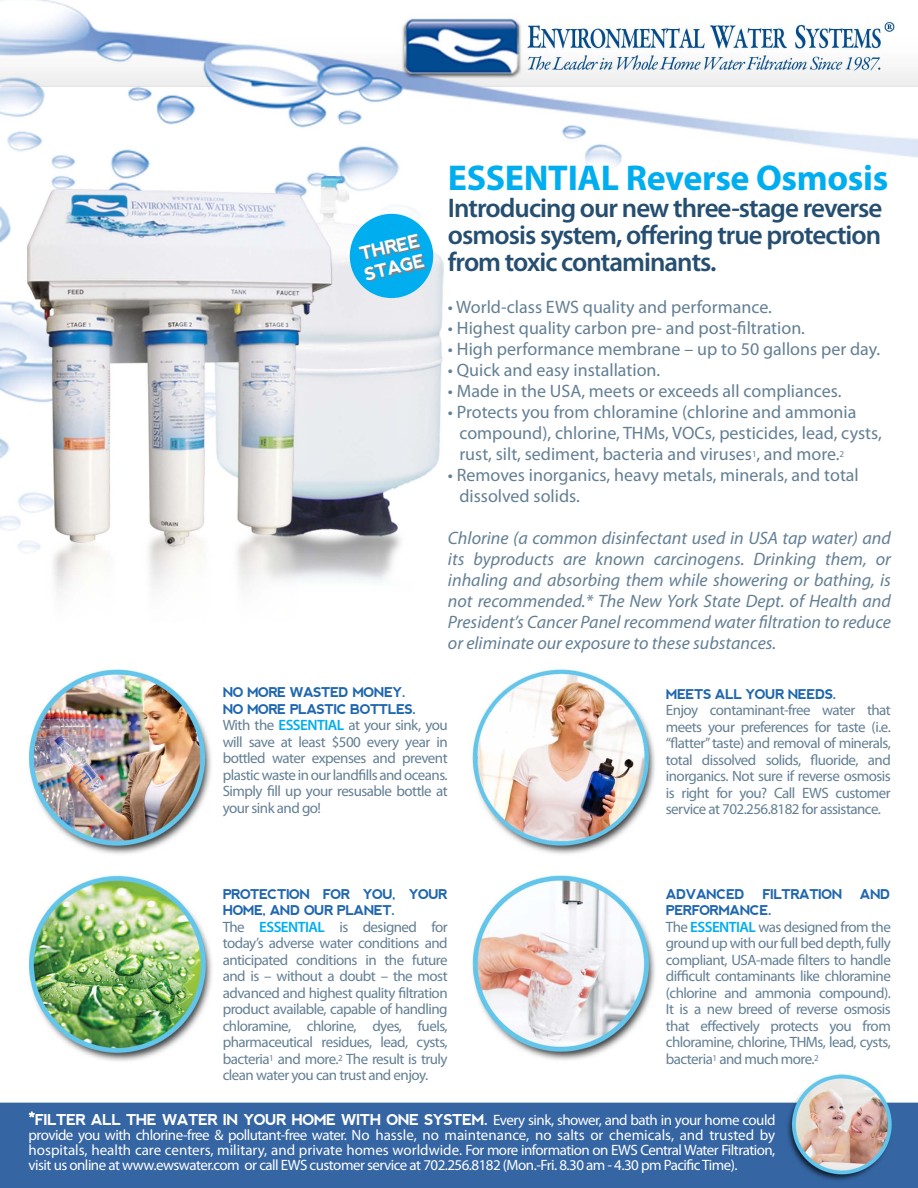
<style>
.page{position:relative;width:918px;height:1188px;background:#fff}
.page>*{position:absolute;margin:0;border:0;box-sizing:border-box;transform-origin:0 0}
.t1{font:700 36px "Myriad Pro";letter-spacing:-.01em;color:#00aeef}
.t2{font:600 27px/27px "Myriad Pro";letter-spacing:-.035em;color:#254e70;text-align:justify}
.t3{font:18px "Myriad Pro";color:#637f94}
.t4{font:italic 18px/21px "Myriad Pro";color:#637f94;text-align:justify}
.t5{font:700 18px "nevis";color:#fff}
.t6{font:15px/16.5px "Myriad Pro";letter-spacing:-.035em;color:#637f94;text-align:justify}
.t7{font:15px/15px "Myriad Pro";letter-spacing:-.035em;color:#fff;text-align:justify}
.t8{font:700 13.5px/16.5px "nevis";letter-spacing:-.05em;color:#1e66b0}
.s1{font-weight:600;color:#00aeef}
.s2{font-family:"nevis";font-weight:700;font-size:16.5px}
.s3{font-family:"nevis";font-weight:700}
</style>
<div class="page">
<img style="left:0;top:0;width:918px;height:1188px">
<svg style="left:28px;top:1111px;width:7px;height:7px"></svg>
<div style="left:350px;top:214px;width:83px;height:84px;background:#00aeef;border-radius:50%"></div>
<p class="t5" style="left:358px;top:244px;width:63px;rotate:-13deg">THREE</p>
<p class="t5" style="left:362px;top:264px;width:63px;rotate:-13deg">STAGE</p>
<p class="t1" style="left:448px;top:154px;width:442px">ESSENTIAL Reverse Osmosis</p>
<p class="t2" style="left:448px;top:193px;width:436px">Introducing our new three-stage reverse osmosis system, offering true protection from toxic contaminants.</p>
<p class="t3" style="left:448px;top:296px;width:325px">• World-class EWS quality and performance.</p>
<p class="t3" style="left:448px;top:317px;width:359px">• Highest quality carbon pre- and post-filtration.</p>
<p class="t3" style="left:448px;top:338px;width:434px">• High performance membrane – up to 50 gallons per day.</p>
<p class="t3" style="left:448px;top:359px;width:214px">• Quick and easy installation.</p>
<p class="t3" style="left:448px;top:380px;width:395px">• Made in the USA, meets or exceeds all compliances.</p>
<p class="t3" style="left:448px;top:401px;width:410px">• Protects you from chloramine (chlorine and ammonia</p>
<p class="t3" style="left:459px;top:422px;width:424px">compound), chlorine, THMs, VOCs, pesticides, lead, cysts,</p>
<p class="t3" style="left:459px;top:443px;width:386px">rust, silt, sediment, bacteria and viruses<sup>1</sup>, and more.<sup>2</sup></p>
<p class="t3" style="left:448px;top:464px;width:412px">• Removes inorganics, heavy metals, minerals, and total</p>
<p class="t3" style="left:459px;top:485px;width:122px">dissolved solids.</p>
<p class="t4" style="left:448px;top:527px;width:445px">Chlorine (a common disinfectant used in USA tap water) and its byproducts are known carcinogens. Drinking them, or inhaling and absorbing them while showering or bathing, is not recommended.* The New York State Dept. of Health and President’s Cancer Panel recommend water filtration to reduce or eliminate our exposure to these substances.</p>
<p class="t8" style="left:223px;top:684px;width:185px">NO MORE WASTED MONEY.</p>
<p class="t8" style="left:223px;top:701px;width:195px">NO MORE PLASTIC BOTTLES.</p>
<p class="t6" style="left:223px;top:717px;width:227px">With the <span class="s1">ESSENTIAL</span> at your sink, you will save at least $500 every year in bottled water expenses and prevent plastic waste in our landfills and oceans.<br>Simply fill up your resusable bottle at your sink and go!</p>
<p class="t8" style="left:223px;top:886px;width:227px">PROTECTION FOR YOU, YOUR<br>HOME, AND OUR PLANET.</p>
<p class="t6" style="left:223px;top:918px;width:227px">The <span class="s1">ESSENTIAL</span> is designed for today’s adverse water conditions and anticipated conditions in the future and is – without a doubt – the most advanced and highest quality filtration product available, capable of handling chloramine, chlorine, dyes, fuels, pharmaceutical residues, lead, cysts, bacteria<sup>1</sup> and more.<sup>2</sup> The result is truly clean water you can trust and enjoy.</p>
<p class="t8" style="left:666px;top:686px;width:172px">MEETS ALL YOUR NEEDS.</p>
<p class="t6" style="left:666px;top:702px;width:227px">Enjoy contaminant-free water that meets your preferences for taste (i.e. “flatter” taste) and removal of minerals, total dissolved solids, fluoride, and inorganics. Not sure if reverse osmosis is right for you? Call EWS customer service at 702.256.8182 for assistance.</p>
<p class="t8" style="left:666px;top:886px;width:81px">ADVANCED</p>
<p class="t8" style="left:762px;top:886px;width:82px">FILTRATION</p>
<p class="t8" style="left:860px;top:886px;width:32px">AND</p>
<p class="t8" style="left:666px;top:902px;width:108px">PERFORMANCE.</p>
<p class="t6" style="left:666px;top:918px;width:227px">The <span class="s1">ESSENTIAL</span> was designed from the ground up with our full bed depth, fully compliant, USA-made filters to handle difficult contaminants like chloramine (chlorine and ammonia compound).<br>It is a new breed of reverse osmosis that effectively protects you from chloramine, chlorine, THMs, lead, cysts, bacteria<sup>1</sup> and much more.<sup>2</sup></p>
<p class="t7" style="left:28px;top:1112px;width:748px"><span class="s2">*</span><span class="s3">FILTER ALL THE WATER IN YOUR HOME WITH ONE SYSTEM.</span> Every sink, shower, and bath in your home could provide you with chlorine-free &amp; pollutant-free water. No hassle, no maintenance, no salts or chemicals, and trusted by hospitals, health care centers, military, and private homes worldwide. For more information on EWS Central Water Filtration, visit us online at www.ewswater.com or call EWS customer service at 702.256.8182 (Mon.-Fri. 8.30 am - 4.30 pm Pacific Time).</p>
</div>
